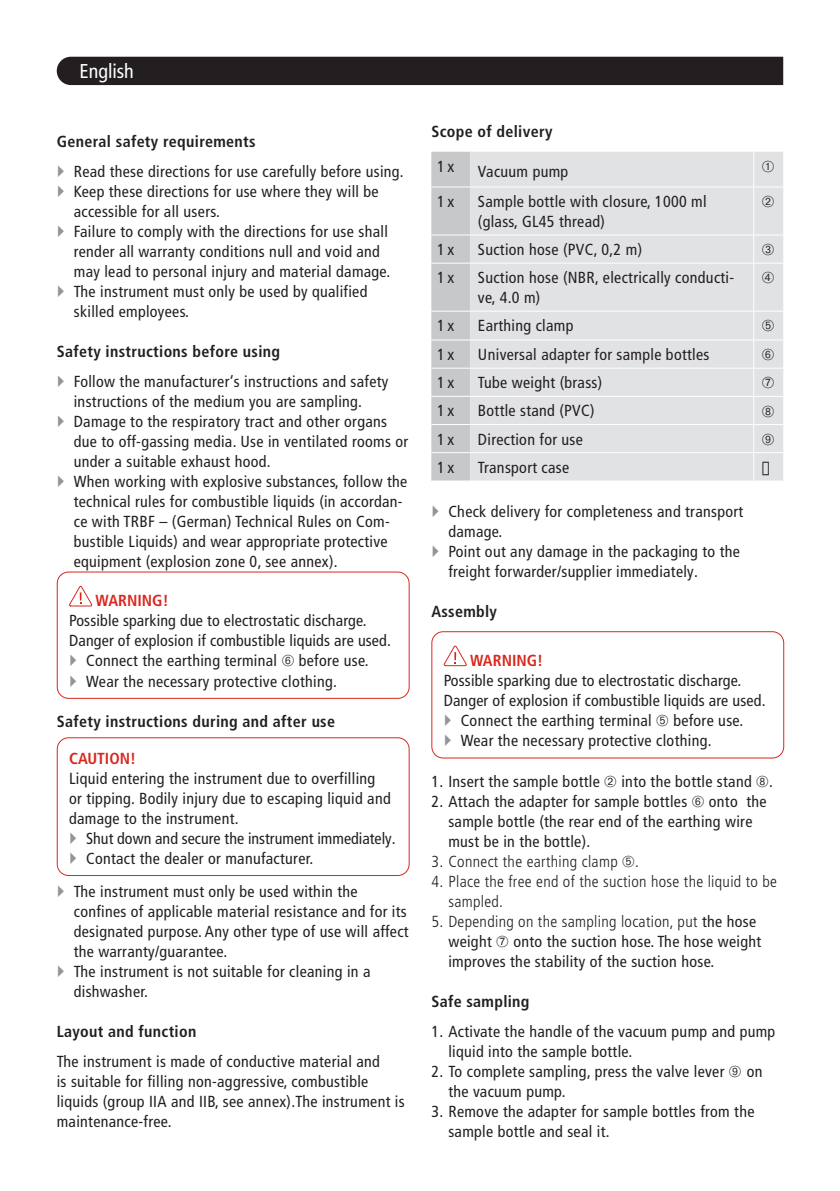
<style>
.page{position:relative;width:840px;height:1191px;background:#fff}
.page>*{position:absolute;margin:0;border:0;box-sizing:border-box;transform-origin:0 0}
.t1{font:condensed 20px "Frutiger LT Pro";color:#fff}
.t2{font:condensed 16px/20px "Frutiger LT Pro";letter-spacing:.02em;color:#231f20}
.t3{font:700 condensed 16px "Frutiger LT Pro";letter-spacing:.02em;color:#231f20}
.t4{font:300 condensed 16px/20px "Frutiger LT Pro";letter-spacing:.02em;color:#231f20}
.t5{font:condensed 16px/20px "Frutiger LT Pro";color:#231f20}
.t6{font:700 condensed 16px "Frutiger LT Pro";color:#d8281e}
.s1{font-weight:300}
</style>
<div class="page">
<div style="left:57px;top:57px;width:725px;height:28px;background:#231f20"></div>
<svg style="left:69px;top:586px;width:23px;height:20px"></svg>
<div style="left:57px;top:571px;width:352px;height:128px;border:1px solid #d8281e;border-radius:11px"></div>
<div style="left:57px;top:737px;width:352px;height:139px;border:1px solid #d8281e;border-radius:11px"></div>
<div style="left:431px;top:152px;width:38px;height:328px;background:#c7c8ca"></div>
<div style="left:469px;top:152px;width:313px;height:328px;background:#e1e2e4"></div>
<hr style="left:431px;top:186px;width:38px;height:1px;background:#fff">
<hr style="left:469px;top:186px;width:284px;height:1px;background:#fff">
<svg style="left:753px;top:186px;width:29px;height:1px"></svg>
<hr style="left:431px;top:234px;width:38px;height:1px;background:#fff">
<hr style="left:469px;top:234px;width:284px;height:1px;background:#fff">
<hr style="left:431px;top:263px;width:38px;height:1px;background:#fff">
<hr style="left:469px;top:263px;width:284px;height:1px;background:#fff">
<hr style="left:431px;top:311px;width:38px;height:1px;background:#fff">
<hr style="left:469px;top:311px;width:284px;height:1px;background:#fff">
<hr style="left:431px;top:339px;width:38px;height:1px;background:#fff">
<hr style="left:469px;top:339px;width:284px;height:1px;background:#fff">
<hr style="left:431px;top:368px;width:38px;height:1px;background:#fff">
<hr style="left:469px;top:368px;width:284px;height:1px;background:#fff">
<hr style="left:431px;top:396px;width:38px;height:1px;background:#fff">
<hr style="left:469px;top:396px;width:284px;height:1px;background:#fff">
<hr style="left:431px;top:424px;width:38px;height:1px;background:#fff">
<hr style="left:469px;top:424px;width:284px;height:1px;background:#fff">
<hr style="left:431px;top:452px;width:38px;height:1px;background:#fff">
<hr style="left:469px;top:452px;width:284px;height:1px;background:#fff">
<hr style="left:752px;top:152px;width:1px;height:34px;background:#fff">
<hr style="left:752px;top:187px;width:1px;height:47px;background:#fff">
<hr style="left:752px;top:264px;width:1px;height:47px;background:#fff">
<svg style="left:443px;top:646px;width:23px;height:20px"></svg>
<div style="left:431px;top:631px;width:352px;height:127px;border:1px solid #d8281e;border-radius:11px"></div>
<svg style="left:761px;top:160px;width:12px;height:12px"></svg>
<svg style="left:761px;top:196px;width:12px;height:11px"></svg>
<svg style="left:752px;top:234px;width:30px;height:30px"></svg>
<svg style="left:761px;top:272px;width:12px;height:11px"></svg>
<svg style="left:752px;top:311px;width:30px;height:170px;background:#e2e3e5"></svg>
<p class="t1" style="left:79px;top:60px;width:56px">English</p>
<p class="t3" style="left:57px;top:132px;width:200px">General safety requirements</p>
<p class="t2" style="left:74px;top:161px;width:331px">Read these directions for use carefully before using.<br>Keep these directions for use where they will be accessible for all users.<br>Failure to comply with the directions for use shall render all warranty conditions null and void and may lead to personal injury and material damage.<br>The instrument must only be used by qualified skilled employees.</p>
<p class="t3" style="left:57px;top:342px;width:225px">Safety instructions before using</p>
<p class="t2" style="left:74px;top:371px;width:336px">Follow the manufacturer‘s instructions and safety instructions of the medium you are sampling.<br>Damage to the respiratory tract and other organs due to off-gassing media. Use in ventilated rooms or under a suitable exhaust hood.<br>When working with explosive substances, follow the technical rules for combustible liquids (in accordan&shy;ce with TRBF – (German) Technical Rules on Com&shy;bustible Liquids) and wear appropriate protective equipment (explosion zone 0, see annex).</p>
<p class="t6" style="left:95px;top:591px;width:75px">WARNING!</p>
<p class="t2" style="left:69px;top:611px;width:299px">Possible sparking due to electrostatic discharge.</p>
<p class="t2" style="left:69px;top:631px;width:323px">Danger of explosion if combustible liquids are used.</p>
<p class="t2" style="left:86px;top:651px;width:284px">Connect the earthing terminal ➅ before use.</p>
<p class="t2" style="left:86px;top:671px;width:252px">Wear the necessary protective clothing.</p>
<p class="t3" style="left:57px;top:712px;width:280px">Safety instructions during and after use</p>
<p class="t6" style="left:69px;top:748px;width:68px">CAUTION!</p>
<p class="t2" style="left:69px;top:768px;width:323px">Liquid entering the instrument due to overfilling or tipping. Bodily injury due to escaping liquid and damage to the instrument.</p>
<p class="t5" style="left:86px;top:828px;width:311px">Shut down and secure the instrument immediately.<br>Contact the dealer or manufacturer.</p>
<p class="t2" style="left:74px;top:881px;width:336px">The instrument must only be used within the confines of applicable material resistance and for its designated purpose. Any other type of use will affect the warranty/guarantee.<br>The instrument is not suitable for cleaning in a dishwasher.</p>
<p class="t3" style="left:57px;top:1022px;width:141px">Layout and function</p>
<p class="t2" style="left:57px;top:1051px;width:349px">The instrument is made of conductive material and<br>is suitable for filling non-aggressive, combustible liquids (group IIA and IIB, see annex).The instrument is maintenance-free.</p>
<p class="t3" style="left:431px;top:122px;width:123px">Scope of delivery</p>
<p class="t2" style="left:437px;top:156px;width:19px">1x</p>
<p class="t2" style="left:477px;top:161px;width:92px">Vacuum pump</p>
<p class="t2" style="left:437px;top:191px;width:19px">1x</p>
<p class="t2" style="left:477px;top:191px;width:230px">Sample bottle with closure, 1000 ml (glass, GL45 thread)</p>
<p class="t2" style="left:437px;top:239px;width:19px">1x</p>
<p class="t2" style="left:477px;top:239px;width:166px">Suction hose (PVC, 0,2 m)</p>
<p class="t2" style="left:437px;top:268px;width:19px">1x</p>
<p class="t2" style="left:477px;top:268px;width:258px">Suction hose (NBR, electrically conducti&shy;ve, 4.0 m)</p>
<p class="t2" style="left:437px;top:316px;width:19px">1x</p>
<p class="t2" style="left:477px;top:316px;width:97px">Earthing clamp</p>
<p class="t2" style="left:437px;top:344px;width:19px">1x</p>
<p class="t2" style="left:477px;top:344px;width:233px">Universal adapter for sample bottles</p>
<p class="t2" style="left:437px;top:373px;width:19px">1x</p>
<p class="t2" style="left:477px;top:373px;width:126px">Tube weight (brass)</p>
<p class="t2" style="left:437px;top:401px;width:19px">1x</p>
<p class="t2" style="left:477px;top:401px;width:118px">Bottle stand (PVC)</p>
<p class="t2" style="left:437px;top:429px;width:19px">1x</p>
<p class="t2" style="left:477px;top:429px;width:106px">Direction for use</p>
<p class="t2" style="left:437px;top:457px;width:19px">1x</p>
<p class="t2" style="left:477px;top:457px;width:93px">Transport case</p>
<p class="t2" style="left:448px;top:501px;width:296px">Check delivery for completeness and transport damage.<br>Point out any damage in the packaging to the freight forwarder/supplier immediately.</p>
<p class="t3" style="left:431px;top:602px;width:67px">Assembly</p>
<p class="t6" style="left:470px;top:651px;width:75px">WARNING!</p>
<p class="t2" style="left:443px;top:670px;width:299px">Possible sparking due to electrostatic discharge.</p>
<p class="t2" style="left:443px;top:690px;width:323px">Danger of explosion if combustible liquids are used.</p>
<p class="t2" style="left:460px;top:710px;width:284px">Connect the earthing terminal ➄ before use.</p>
<p class="t2" style="left:460px;top:730px;width:252px">Wear the necessary protective clothing.</p>
<p class="t2" style="left:431px;top:771px;width:343px">1. Insert the sample bottle ➁ into the bottle stand ➇.</p>
<p class="t2" style="left:448px;top:791px;width:319px;text-indent:-17px">2. Attach the adapter for sample bottles ➅ onto the sample bottle (the rear end of the earthing wire must be in the bottle).</p>
<p class="t4" style="left:431px;top:851px;width:209px">3. Connect the earthing clamp ➄.</p>
<p class="t4" style="left:448px;top:871px;width:330px;text-indent:-17px">4. Place the free end of the suction hose the liquid to be sampled.</p>
<p class="t2" style="left:448px;top:911px;width:314px;text-indent:-17px"><span class="s1">5. Depending on the sampling location, put</span> the hose weight ➆ onto the suction hose. The hose weight improves the stability of the suction hose.</p>
<p class="t3" style="left:431px;top:992px;width:100px">Safe sampling</p>
<p class="t2" style="left:448px;top:1021px;width:328px;text-indent:-17px">1. Activate the handle of the vacuum pump and pump liquid into the sample bottle.</p>
<p class="t2" style="left:448px;top:1061px;width:315px;text-indent:-17px">2. To complete sampling, press the valve lever ➈ on the vacuum pump.</p>
<p class="t2" style="left:448px;top:1101px;width:307px;text-indent:-17px">3. Remove the adapter for sample bottles from the sample bottle and seal it.</p>
</div>
